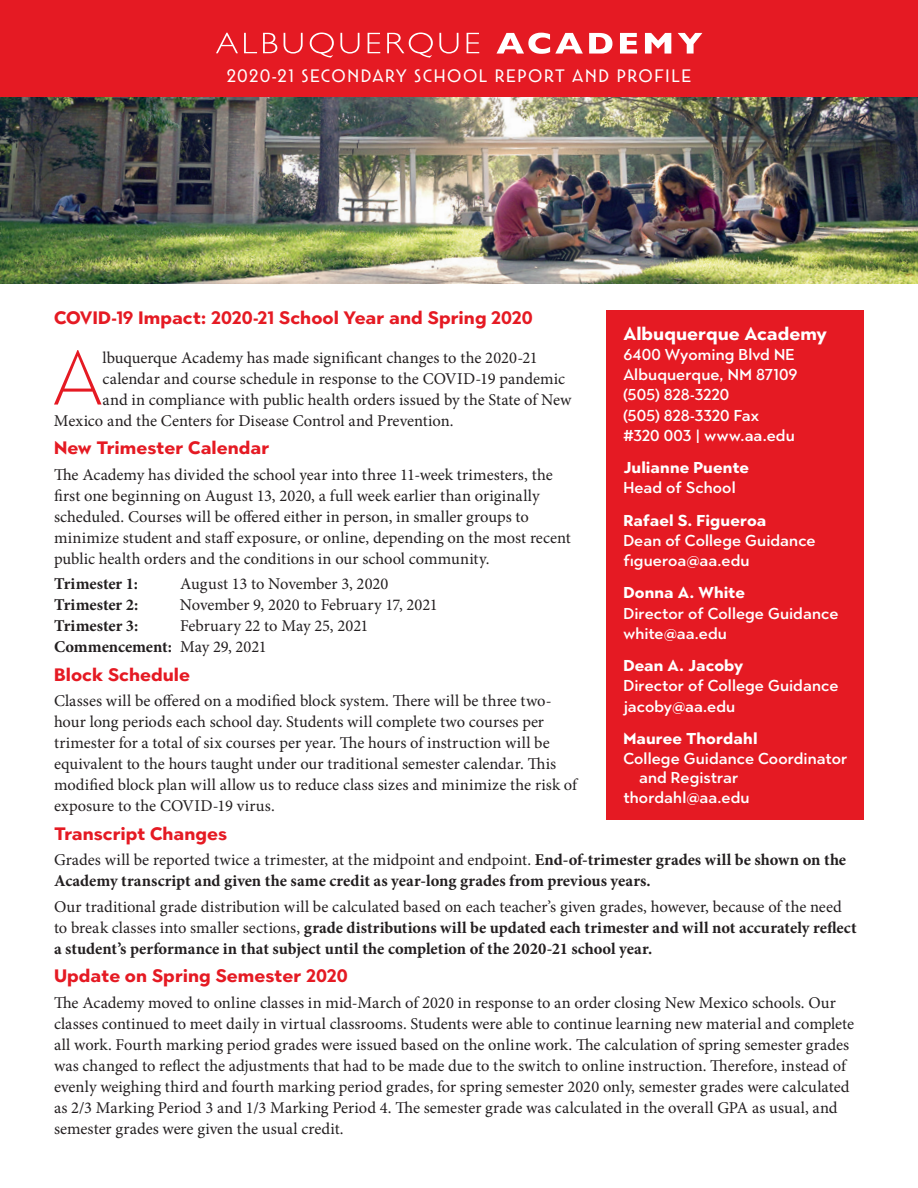
<style>
.page{position:relative;width:918px;height:1188px;background:#fff}
.page>*{position:absolute;margin:0;border:0;box-sizing:border-box;transform-origin:0 0}
.AA_body{font:300 76.5px "Town 80 Text";color:#e51a23}
.AA_body-2{font:700 18px "Town 80 Text";color:#e51a23}
.AA_16_sub{font:18px "Town 50 Chic";letter-spacing:.08em;color:#fff}
.AA_body-3{font:700 18px "Town 80 Text";letter-spacing:.005em;color:#fff}
.AA_body-4{font:16.5px/21px "Minion Pro";color:#231f20}
.AA_body-5{font:700 16.5px/21px "Minion Pro";color:#231f20}
.AA_body-6{font:500 15.75px "Town 80 Text";letter-spacing:.005em;color:#fff}
.AA_body-7{font:700 15.75px "Town 80 Text";letter-spacing:.005em;color:#fff}
.s1{font-weight:400}
</style>
<div class="page">
<div style="left:0;top:0;width:918px;height:98px;background:#e51a23"></div>
<img style="left:0;top:98px;width:918px;height:186px">
<svg style="left:216px;top:33px;width:22px;height:20px"></svg>
<svg style="left:244px;top:33px;width:13px;height:20px"></svg>
<svg style="left:263px;top:33px;width:14px;height:20px"></svg>
<svg style="left:284px;top:33px;width:19px;height:21px"></svg>
<svg style="left:310px;top:33px;width:24px;height:25px"></svg>
<svg style="left:340px;top:33px;width:20px;height:21px"></svg>
<svg style="left:368px;top:33px;width:12px;height:20px"></svg>
<svg style="left:387px;top:33px;width:46px;height:25px"></svg>
<svg style="left:439px;top:33px;width:19px;height:21px"></svg>
<svg style="left:467px;top:33px;width:12px;height:20px"></svg>
<svg style="left:497px;top:33px;width:86px;height:21px"></svg>
<svg style="left:589px;top:33px;width:23px;height:21px"></svg>
<svg style="left:620px;top:33px;width:17px;height:21px"></svg>
<svg style="left:645px;top:33px;width:26px;height:21px"></svg>
<svg style="left:678px;top:33px;width:24px;height:21px"></svg>
<div style="left:606px;top:310px;width:258px;height:509px;background:#e51a23"></div>
<p class="AA_16_sub" style="left:227px;top:66px;width:466px">2020-21 SECONDARY SCHOOL REPORT AND PROFILE</p>
<p class="AA_body-2" style="left:54px;top:306px;width:480px">COVID-19 Impact: 2020-21 School Year and Spring 2020</p>
<p class="AA_body-3" style="left:623px;top:322px;width:205px">Albuquerque Academy</p>
<p class="AA_body-6" style="left:623px;top:344px;width:173px">6400 Wyoming Blvd NE</p>
<p class="AA_body-6" style="left:623px;top:364px;width:176px">Albuquerque, NM 87109</p>
<p class="AA_body-6" style="left:623px;top:385px;width:107px">(505) 828-3220</p>
<p class="AA_body-6" style="left:623px;top:405px;width:137px">(505) 828-3320 Fax</p>
<p class="AA_body-6" style="left:623px;top:425px;width:173px">#320 003 | www.aa.edu</p>
<p class="AA_body-7" style="left:623px;top:457px;width:127px">Julianne Puente</p>
<p class="AA_body-6" style="left:623px;top:478px;width:114px">Head of School</p>
<p class="AA_body-7" style="left:623px;top:510px;width:144px">Rafael S. Figueroa</p>
<p class="AA_body-6" style="left:623px;top:530px;width:194px">Dean of College Guidance</p>
<p class="AA_body-6" style="left:623px;top:550px;width:128px">figueroa@aa.edu</p>
<p class="AA_body-7" style="left:623px;top:583px;width:123px">Donna A. White</p>
<p class="AA_body-6" style="left:623px;top:603px;width:216px">Director of College Guidance</p>
<p class="AA_body-6" style="left:623px;top:623px;width:105px">white@aa.edu</p>
<p class="AA_body-7" style="left:623px;top:655px;width:121px">Dean A. Jacoby</p>
<p class="AA_body-6" style="left:623px;top:676px;width:216px">Director of College Guidance</p>
<p class="AA_body-6" style="left:623px;top:696px;width:113px">jacoby@aa.edu</p>
<p class="AA_body-7" style="left:623px;top:728px;width:136px">Mauree Thordahl</p>
<p class="AA_body-6" style="left:623px;top:748px;width:226px">College Guidance Coordinator</p>
<p class="AA_body-6" style="left:639px;top:767px;width:101px">and Registrar</p>
<p class="AA_body-6" style="left:623px;top:787px;width:128px">thordahl@aa.edu</p>
<p class="AA_body" style="left:53px;top:329px;width:51px">A</p>
<p class="AA_body-4" style="left:103px;top:347px;width:437px">lbuquerque Academy has made significant changes to the 2020-21</p>
<p class="AA_body-4" style="left:103px;top:368px;width:464px">calendar and course schedule in response to the COVID-19 pandemic</p>
<p class="AA_body-4" style="left:103px;top:389px;width:470px">and in compliance with public health orders issued by the State of New</p>
<p class="AA_body-4" style="left:54px;top:410px;width:401px">Mexico and the Centers for Disease Control and Prevention.</p>
<p class="AA_body-2" style="left:54px;top:436px;width:217px">New Trimester Calendar</p>
<p class="AA_body-4" style="left:54px;top:464px;width:518px">The Academy has divided the school year into three 11-week trimesters, the first one beginning on August 13, 2020, a full week earlier than originally scheduled. Courses will be offered either in person, in smaller groups to minimize student and staff exposure, or online, depending on the most recent public health orders and the conditions in our school community.</p>
<p class="AA_body-5" style="left:54px;top:573px;width:85px">Trimester 1:</p>
<p class="AA_body-4" style="left:180px;top:573px;width:210px">August 13 to November 3, 2020</p>
<p class="AA_body-5" style="left:54px;top:594px;width:86px">Trimester 2:</p>
<p class="AA_body-4" style="left:180px;top:594px;width:259px">November 9, 2020 to February 17, 2021</p>
<p class="AA_body-5" style="left:54px;top:615px;width:86px">Trimester 3:</p>
<p class="AA_body-4" style="left:180px;top:615px;width:190px">February 22 to May 25, 2021</p>
<p class="AA_body-5" style="left:54px;top:636px;width:214px">Commencement: <span class="s1">May 29, 2021</span></p>
<p class="AA_body-2" style="left:54px;top:663px;width:138px">Block Schedule</p>
<p class="AA_body-4" style="left:54px;top:690px;width:525px">Classes will be offered on a modified block system. There will be three two&shy;hour long periods each school day. Students will complete two courses per trimester for a total of six courses per year. The hours of instruction will be equivalent to the hours taught under our traditional semester calendar. This modified block plan will allow us to reduce class sizes and minimize the risk of exposure to the COVID-19 virus.</p>
<p class="AA_body-2" style="left:54px;top:822px;width:175px">Transcript Changes</p>
<p class="AA_body-5" style="left:54px;top:849px;width:794px"><span class="s1">Grades will be reported twice a trimester, at the midpoint and endpoint.</span> End-of-trimester grades will be shown on the<br>Academy transcript and given the same credit as year-long grades from previous years.</p>
<p class="AA_body-5" style="left:54px;top:896px;width:804px"><span class="s1">Our traditional grade distribution will be calculated based on each teacher’s given grades, however, because of the need to break classes into smaller sections,</span> grade distributions will be updated each trimester and will not accurately reflect a student’s performance in that subject until the completion of the 2020-21 school year.</p>
<p class="AA_body-2" style="left:54px;top:964px;width:295px">Update on Spring Semester 2020</p>
<p class="AA_body-4" style="left:54px;top:992px;width:802px">The Academy moved to online classes in mid-March of 2020 in response to an order closing New Mexico schools. Our classes continued to meet daily in virtual classrooms. Students were able to continue learning new material and complete all work. Fourth marking period grades were issued based on the online work. The calculation of spring semester grades was changed to reflect the adjustments that had to be made due to the switch to online instruction. Therefore, instead of evenly weighing third and fourth marking period grades, for spring semester 2020 only, semester grades were calculated as 2/3 Marking Period 3 and 1/3 Marking Period 4. The semester grade was calculated in the overall GPA as usual, and semester grades were given the usual credit.</p>
</div>
